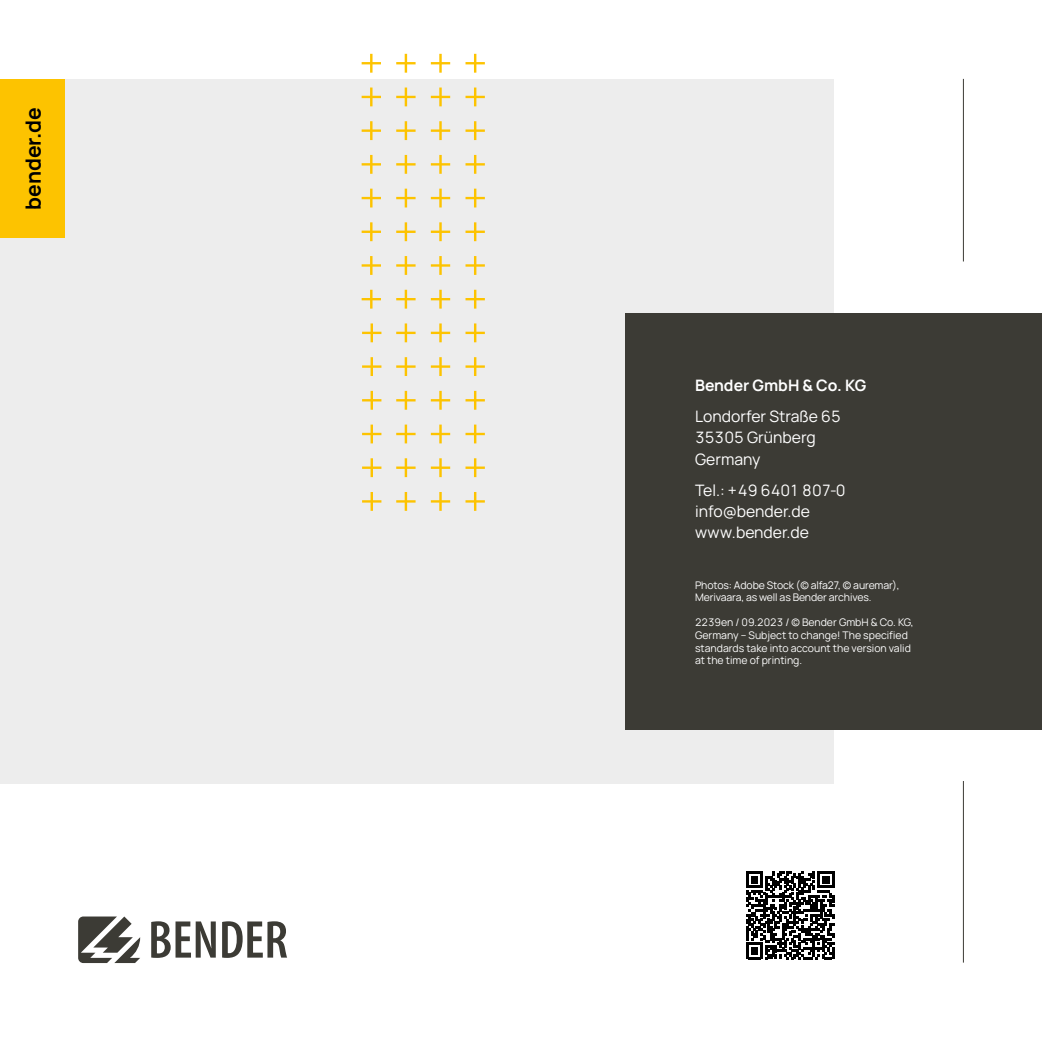
<style>
.page{position:relative;width:1042px;height:1042px;background:#fff}
.page>*{position:absolute;margin:0;border:0;box-sizing:border-box;transform-origin:0 0}
.t1{font:700 21px "Manrope";color:#000}
.t2{font:15.75px "Manrope";color:#fff}
.t3{font:700 15.75px "Manrope";color:#fff}
.t4{font:10.5px/12.6px "Manrope";color:#fff}
</style>
<div class="page">
<div style="left:0;top:79px;width:833px;height:704px;background:#ededed"></div>
<div style="left:625px;top:314px;width:417px;height:416px;background:#3c3b35"></div>
<svg style="left:746px;top:871px;width:88px;height:88px"></svg>
<div style="left:0;top:79px;width:64px;height:159px;background:#fdc300"></div>
<svg style="left:151px;top:921px;width:65px;height:37px"></svg>
<svg style="left:222px;top:921px;width:65px;height:37px"></svg>
<svg style="left:78px;top:916px;width:62px;height:47px"></svg>
<hr style="left:963px;top:79px;width:1px;height:182px;background:#3c3b35">
<hr style="left:963px;top:781px;width:1px;height:181px;background:#3c3b35">
<svg style="left:396px;top:121px;width:19px;height:19px"></svg>
<svg style="left:396px;top:155px;width:19px;height:19px"></svg>
<svg style="left:465px;top:121px;width:20px;height:19px"></svg>
<svg style="left:396px;top:189px;width:19px;height:18px"></svg>
<svg style="left:465px;top:189px;width:20px;height:18px"></svg>
<svg style="left:465px;top:155px;width:20px;height:19px"></svg>
<svg style="left:431px;top:155px;width:19px;height:19px"></svg>
<svg style="left:431px;top:189px;width:19px;height:18px"></svg>
<svg style="left:431px;top:121px;width:19px;height:19px"></svg>
<svg style="left:396px;top:54px;width:19px;height:19px"></svg>
<svg style="left:396px;top:88px;width:19px;height:18px"></svg>
<svg style="left:465px;top:88px;width:20px;height:18px"></svg>
<svg style="left:465px;top:54px;width:20px;height:19px"></svg>
<svg style="left:431px;top:54px;width:19px;height:19px"></svg>
<svg style="left:431px;top:88px;width:19px;height:18px"></svg>
<svg style="left:362px;top:121px;width:19px;height:19px"></svg>
<svg style="left:362px;top:189px;width:19px;height:18px"></svg>
<svg style="left:362px;top:155px;width:19px;height:19px"></svg>
<svg style="left:362px;top:88px;width:19px;height:18px"></svg>
<svg style="left:362px;top:54px;width:19px;height:19px"></svg>
<svg style="left:396px;top:222px;width:19px;height:19px"></svg>
<svg style="left:396px;top:256px;width:19px;height:19px"></svg>
<svg style="left:465px;top:222px;width:20px;height:19px"></svg>
<svg style="left:396px;top:290px;width:19px;height:19px"></svg>
<svg style="left:465px;top:290px;width:20px;height:19px"></svg>
<svg style="left:465px;top:256px;width:20px;height:19px"></svg>
<svg style="left:431px;top:256px;width:19px;height:19px"></svg>
<svg style="left:431px;top:290px;width:19px;height:19px"></svg>
<svg style="left:431px;top:222px;width:19px;height:19px"></svg>
<svg style="left:362px;top:222px;width:19px;height:19px"></svg>
<svg style="left:362px;top:290px;width:19px;height:19px"></svg>
<svg style="left:362px;top:256px;width:19px;height:19px"></svg>
<svg style="left:396px;top:323px;width:19px;height:19px"></svg>
<svg style="left:396px;top:357px;width:19px;height:19px"></svg>
<svg style="left:465px;top:323px;width:20px;height:19px"></svg>
<svg style="left:396px;top:391px;width:19px;height:19px"></svg>
<svg style="left:465px;top:391px;width:20px;height:19px"></svg>
<svg style="left:465px;top:357px;width:20px;height:19px"></svg>
<svg style="left:431px;top:357px;width:19px;height:19px"></svg>
<svg style="left:431px;top:391px;width:19px;height:19px"></svg>
<svg style="left:431px;top:323px;width:19px;height:19px"></svg>
<svg style="left:362px;top:323px;width:19px;height:19px"></svg>
<svg style="left:362px;top:391px;width:19px;height:19px"></svg>
<svg style="left:362px;top:357px;width:19px;height:19px"></svg>
<svg style="left:396px;top:424px;width:19px;height:19px"></svg>
<svg style="left:396px;top:458px;width:19px;height:19px"></svg>
<svg style="left:465px;top:424px;width:20px;height:19px"></svg>
<svg style="left:396px;top:492px;width:19px;height:19px"></svg>
<svg style="left:465px;top:492px;width:20px;height:19px"></svg>
<svg style="left:465px;top:458px;width:20px;height:19px"></svg>
<svg style="left:431px;top:458px;width:19px;height:19px"></svg>
<svg style="left:431px;top:492px;width:19px;height:19px"></svg>
<svg style="left:431px;top:424px;width:19px;height:19px"></svg>
<svg style="left:362px;top:424px;width:19px;height:19px"></svg>
<svg style="left:362px;top:492px;width:19px;height:19px"></svg>
<svg style="left:362px;top:458px;width:19px;height:19px"></svg>
<p class="t1" style="left:18px;top:209px;width:104px;rotate:-90deg">bender.de</p>
<p class="t3" style="left:695px;top:374px;width:173px">Bender GmbH &amp; Co. KG</p>
<p class="t2" style="left:695px;top:405px;width:147px">Londorfer Straße 65</p>
<p class="t2" style="left:695px;top:426px;width:122px">35305 Grünberg</p>
<p class="t2" style="left:695px;top:448px;width:67px">Germany</p>
<p class="t2" style="left:695px;top:479px;width:152px">Tel.: +49 6401 807-0</p>
<p class="t2" style="left:695px;top:500px;width:116px">info@bender.de</p>
<p class="t2" style="left:695px;top:521px;width:115px">www.bender.de</p>
<p class="t4" style="left:695px;top:578px;width:206px">Photos: Adobe Stock (© alfa27, © auremar),<br>Merivaara, as well as Bender archives.</p>
<p class="t4" style="left:695px;top:616px;width:220px">2239en / 09.2023 / © Bender GmbH &amp; Co. KG, Germany – Subject to change! The specified standards take into account the version valid at the time of printing.</p>
</div>
